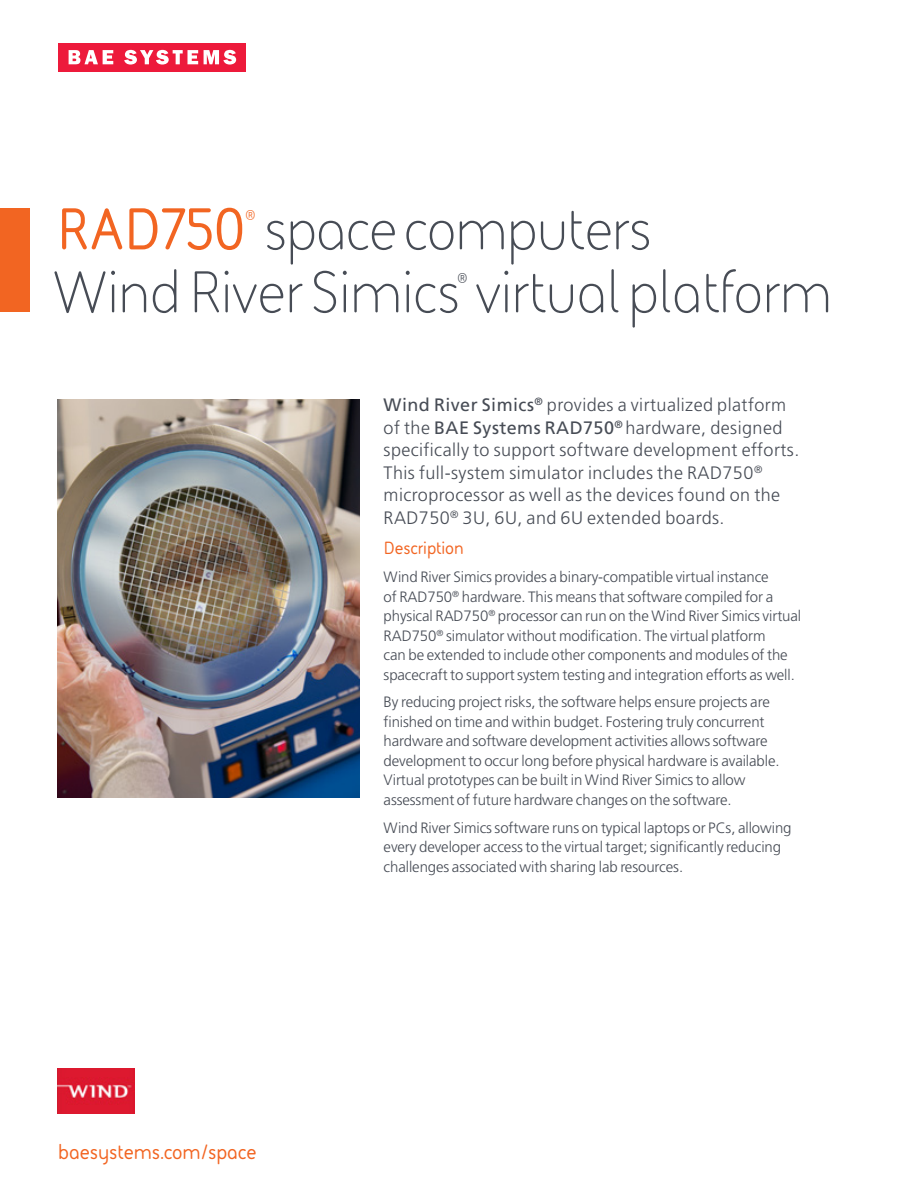
<style>
.page{position:relative;width:918px;height:1188px;background:#fff}
.page>*{position:absolute;margin:0;border:0;box-sizing:border-box;transform-origin:0 0}
.t1{font:60px "BAE Systems";letter-spacing:-.005em;color:#474c55}
.t2{font:700 21px "BAE Systems";letter-spacing:-.005em;color:#f26522}
.t3{font:300 18px/22.5px "Frutiger LT Pro";letter-spacing:.025em;color:#474c55}
.t4{font:700 18px "BAE Systems";letter-spacing:-.005em;color:#f26522}
.t5{font:18px "BAE Systems";color:#f26522}
.t6{font:18px "BAE Systems";color:#474c55}
.t7{font:300 15px/19.5px "Frutiger LT Pro";letter-spacing:-.005em;color:#474c55}
.s1{font-weight:700;color:#f26522}
.s2{font-weight:400}
</style>
<div class="page">
<div style="left:58px;top:43px;width:188px;height:29px;background:#ed1a3b"></div>
<svg style="left:204px;top:50px;width:32px;height:15px"></svg>
<svg style="left:124px;top:50px;width:74px;height:15px"></svg>
<svg style="left:69px;top:50px;width:44px;height:14px"></svg>
<div style="left:0;top:208px;width:29px;height:104px;background:#f26522"></div>
<img style="left:57px;top:400px;width:303px;height:397px">
<img style="left:57px;top:1069px;width:77px;height:44px">
<h1 class="t1" style="left:56px;top:190px;width:597px"><span class="s1">RAD750</span> space computers</h1>
<p class="t5" style="left:245px;top:203px;width:13px">®</p>
<h1 class="t1" style="left:52px;top:253px;width:782px">Wind River Simics virtual platform</h1>
<p class="t6" style="left:457px;top:266px;width:13px">®</p>
<h2 class="t2" style="left:58px;top:1137px;width:200px">baesystems.com/space</h2>
<p class="t3" style="left:384px;top:394px;width:417px"><span class="s2">Wind River Simics</span><sup>®</sup> provides a virtualized platform of the <span class="s2">BAE Systems RAD750</span><sup>®</sup> hardware, designed specifically to support software development efforts.<br>This full-system simulator includes the RAD750<sup>® </sup>microprocessor as well as the devices found on the RAD750<sup>®</sup> 3U, 6U, and 6U extended boards.</p>
<p class="t4" style="left:384px;top:536px;width:82px">Description</p>
<p class="t7" style="left:384px;top:567px;width:419px">Wind River Simics provides a binary-compatible virtual instance<br>of RAD750<sup>®</sup> hardware. This means that software compiled for a physical RAD750<sup>®</sup> processor can run on the Wind River Simics virtual RAD750<sup>®</sup> simulator without modification. The virtual platform<br>can be extended to include other components and modules of the spacecraft to support system testing and integration efforts as well.</p>
<p class="t7" style="left:384px;top:692px;width:398px">By reducing project risks, the software helps ensure projects are finished on time and within budget. Fostering truly concurrent hardware and software development activities allows software development to occur long before physical hardware is available.<br>Virtual prototypes can be built in Wind River Simics to allow assessment of future hardware changes on the software.</p>
<p class="t7" style="left:384px;top:818px;width:409px">Wind River Simics software runs on typical laptops or PCs, allowing every developer access to the virtual target; significantly reducing challenges associated with sharing lab resources.</p>
</div>
